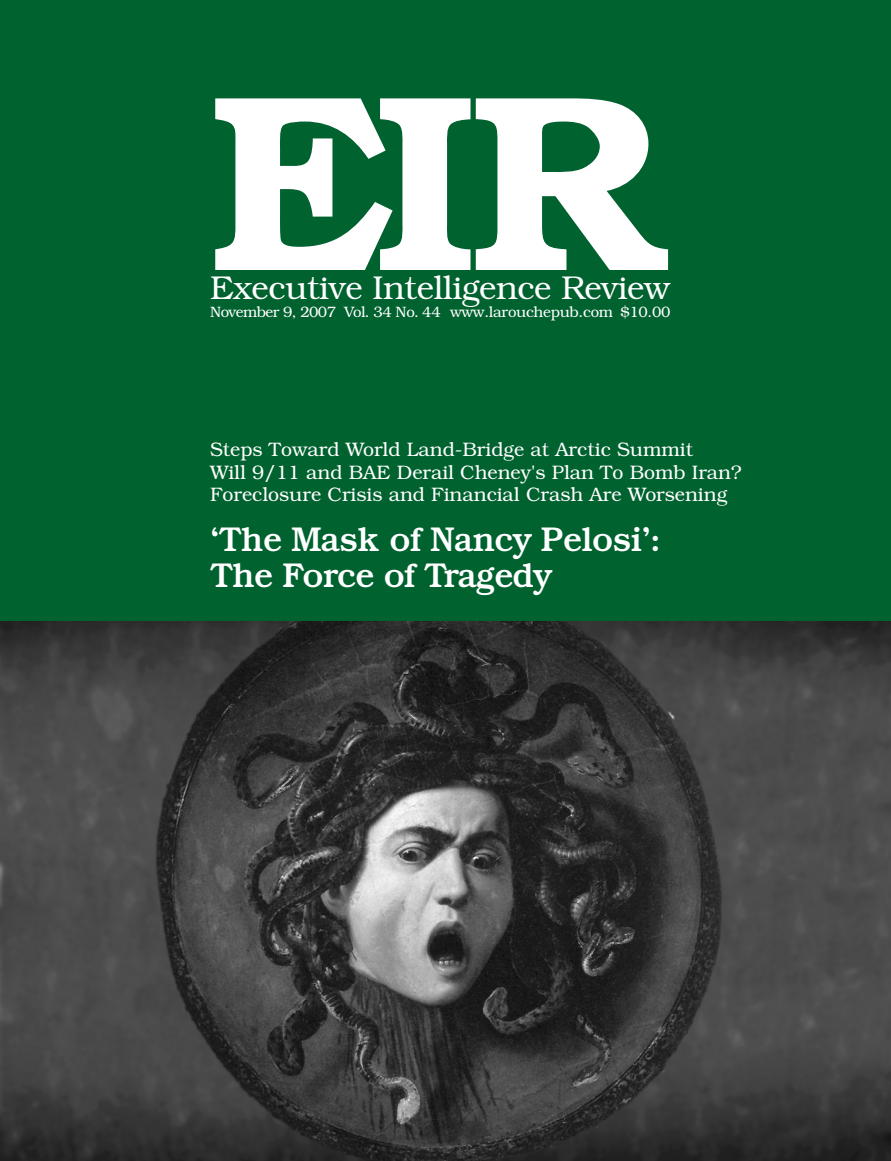
<style>
.page{position:relative;width:891px;height:1161px;background:#fff}
.page>*{position:absolute;margin:0;border:0;box-sizing:border-box;transform-origin:0 0}
.t1{font:600 252px "Bookman";color:#fff}
.t2{font:500 34.5px/36px "Bookman";letter-spacing:-.025em;color:#fff}
.t3{font:300 33px "Bookman";letter-spacing:-.015em;color:#fff}
.t4{font:300 19.5px/22.5px "Bookman";color:#fff}
.t5{font:300 15px "Bookman";letter-spacing:-.02em;color:#fff}
</style>
<div class="page">
<img style="left:0;top:621px;width:891px;height:540px">
<div style="left:0;top:0;width:891px;height:621px;background:#00622f"></div>
<h1 class="t1" style="left:210px;top:86px;width:459px">EIR</h1>
<h3 class="t3" style="left:210px;top:274px;width:461px">Executive Intelligence Review</h3>
<p class="t5" style="left:210px;top:306px;width:462px">November 9, 2007 Vol. 34 No. 44 www.larouchepub.com $10.00</p>
<p class="t4" style="left:210px;top:440px;width:533px">Steps Toward World Land-Bridge at Arctic Summit<br>Will 9/11 and BAE Derail Cheney's Plan To Bomb Iran?<br>Foreclosure Crisis and Financial Crash Are Worsening</p>
<h2 class="t2" style="left:210px;top:524px;width:452px">‘The Mask of Nancy Pelosi’:<br>The Force of Tragedy</h2>
</div>
